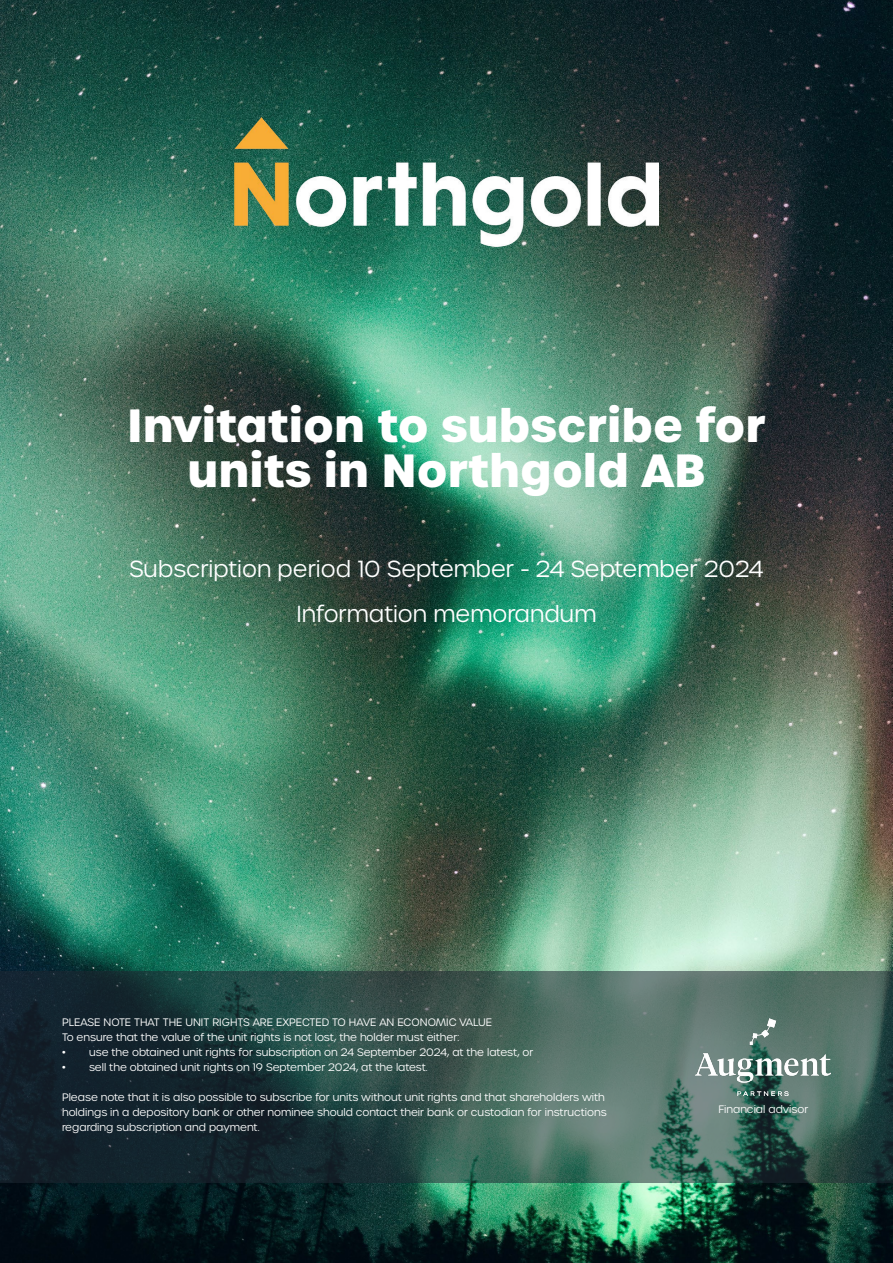
<style>
.page{position:relative;width:893px;height:1263px;background:#fff}
.page>*{position:absolute;margin:0;border:0;box-sizing:border-box;transform-origin:0 0}
.t1{font:700 45px/45px "Urbane";color:#fff;text-align:center}
.t2{font:300 22.5px/45px "Urbane";color:#fff;text-align:center}
.t3{font:300 10.5px/15px "Urbane";color:#fff}
</style>
<div class="page">
<img style="left:0;top:0;width:893px;height:1263px">
<svg style="left:0;top:972px;width:893px;height:211px"></svg>
<img style="left:234px;top:118px;width:425px;height:128px">
<img style="left:696px;top:1019px;width:135px;height:76px">
<h1 class="t1" style="left:127px;top:404px;width:640px">Invitation to subscribe for units in Northgold AB</h1>
<h2 class="t2" style="left:129px;top:547px;width:636px">Subscription period 10 September - 24 September 2024<br>Information memorandum</h2>
<p class="t3" style="left:62px;top:1015px;width:431px">PLEASE NOTE THAT THE UNIT RIGHTS ARE EXPECTED TO HAVE AN ECONOMIC VALUE<br>To ensure that the value of the unit rights is not lost, the holder must either:</p>
<p class="t3" style="left:62px;top:1045px;width:473px">• use the obtained unit rights for subscription on 24 September 2024, at the latest, or</p>
<p class="t3" style="left:62px;top:1060px;width:367px">• sell the obtained unit rights on 19 September 2024, at the latest.</p>
<p class="t3" style="left:62px;top:1090px;width:546px">Please note that it is also possible to subscribe for units without unit rights and that shareholders with holdings in a depository bank or other nominee should contact their bank or custodian for instructions regarding subscription and payment.</p>
<p class="t3" style="left:718px;top:1102px;width:91px">Financial advisor</p>
</div>
